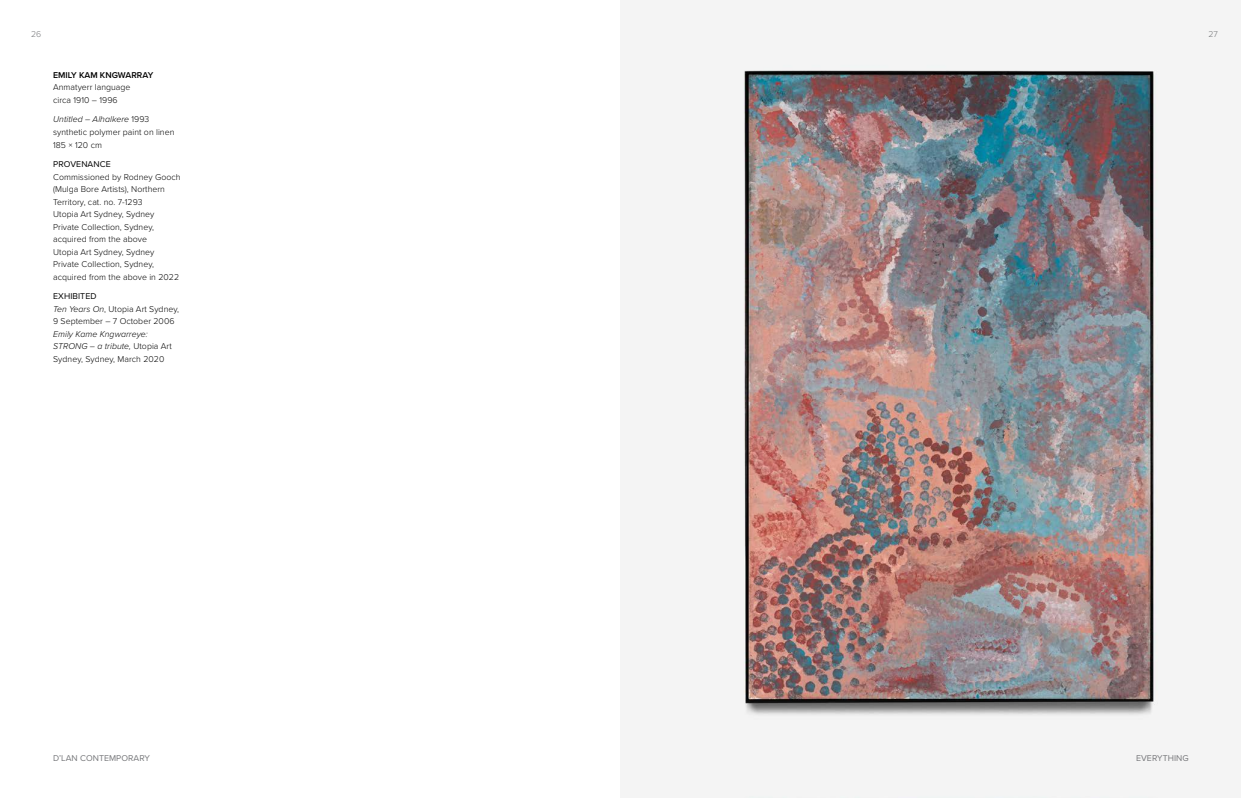
<style>
.page{position:relative;width:1241px;height:798px;background:#fff}
.page>*{position:absolute;margin:0;border:0;box-sizing:border-box;transform-origin:0 0}
.t1{font:300 8.75px/12.5px "Proxima Nova";letter-spacing:.005em;color:#000}
.t2{font:italic 300 8.75px/12.5px "Proxima Nova";letter-spacing:.005em;color:#000}
.t3{font:8.75px "Proxima Nova";letter-spacing:.005em;color:#77787b}
.t4{font:600 8.75px "Proxima Nova";color:#000}
.t5{font:8.75px "Proxima Nova";letter-spacing:.01em;color:#000}
.t6{font:300 8.75px "Proxima Nova";color:#77787b}
.s1{font-style:italic}
.s2{font-weight:400}
.s3{font-style:normal}
</style>
<div class="page">
<img style="left:620px;top:0;width:620px;height:797px">
<p class="t6" style="left:31px;top:28px;width:12px">26</p>
<p class="t4" style="left:53px;top:68px;width:101px">EMILY KAM KNGWARRAY</p>
<p class="t1" style="left:53px;top:81px;width:79px">Anmatyerr language circa 1910 – 1996</p>
<p class="t1" style="left:53px;top:113px;width:123px"><span class="s1">Untitled – Alhalkere</span> 1993 synthetic polymer paint on linen<br>185 × 120 cm</p>
<p class="t5" style="left:53px;top:158px;width:59px">PROVENANCE</p>
<p class="t1" style="left:53px;top:170px;width:129px">Commissioned by Rodney Gooch (Mulga Bore Artists), Northern<br>Territory, cat. no. 7-1293<br>Utopia Art Sydney, Sydney<br>Private Collection, Sydney, acquired from the above<br>Utopia Art Sydney, Sydney<br>Private Collection, Sydney, acquired from the above in 2022</p>
<p class="t1" style="left:53px;top:289px;width:127px"><span class="s2">EXHIBITED<br></span><span class="s1">Ten Years On</span>, Utopia Art Sydney,<br>9 September – 7 October 2006</p>
<p class="t2" style="left:53px;top:327px;width:120px">Emily Kame Kngwarreye:<br>STRONG – a tribute, <span class="s3">Utopia Art<br>Sydney, Sydney, March 2020</span></p>
<p class="t3" style="left:53px;top:751px;width:98px">D’LAN CONTEMPORARY</p>
<p class="t6" style="left:1208px;top:28px;width:11px">27</p>
<p class="t3" style="left:1135px;top:751px;width:54px">EVERYTHING</p>
</div>
